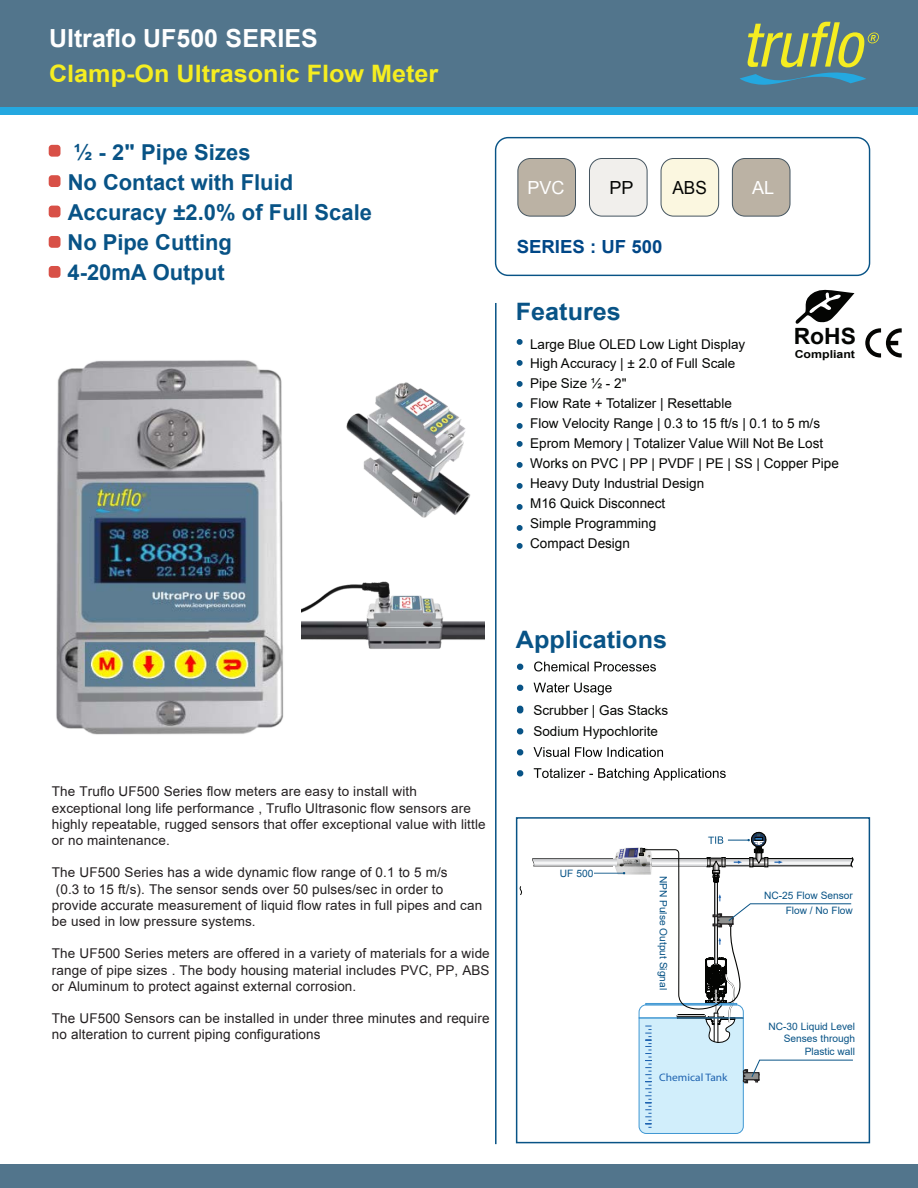
<style>
.page{position:relative;width:918px;height:1188px;background:#fff}
.page>*{position:absolute;margin:0;border:0;box-sizing:border-box;transform-origin:0 0}
.t1{font:700 24.9px "Arial";color:#fff}
.t2{font:700 24px "Arial";color:#f5ed21;scale:1.05 1}
.t3{font:700 24px "Arial";color:#085386;scale:1.05 1}
.t4{font:700 22.35px "Arial";color:#040503}
.t5{font:700 21.9px/30.2px "Arial";color:#085386}
.t6{font:700 18px "Arial";color:#004787}
.t7{font:18px "Arial";color:#fff}
.t8{font:18px "Arial";color:#040503;scale:.95 1}
.t9{font:18px "Arial";color:#040503}
.t10{font:13.5px/16.2px "Arial";letter-spacing:.01em;color:#231f20}
.t11{font:13.5px/20px "Arial";color:#040503}
.t12{font:13.5px/16.2px "Arial";letter-spacing:.01em;color:#231f20}
.t13{font:13.5px/20px "Arial";color:#040503}
.t14{font:700 10.95px "Arial";color:#040503;scale:1.13 1}
.t15{font:700 10.8px "Myriad";color:#1e63b0;scale:1.05 1}
.t16{font:10.2px/12.5px "Arial";color:#085386;text-align:right}
.t17{font:10.2px "Arial";color:#085386}
.s1{font-style:inherit}
</style>
<div class="page">
<img style="left:346px;top:382px;width:125px;height:136px">
<hr style="left:495px;top:303px;width:2px;height:841px;background:#085386">
<svg style="left:517px;top:339px;width:6px;height:6px"></svg>
<svg style="left:517px;top:360px;width:6px;height:6px"></svg>
<svg style="left:517px;top:381px;width:6px;height:6px"></svg>
<svg style="left:517px;top:402px;width:6px;height:6px"></svg>
<svg style="left:517px;top:423px;width:6px;height:6px"></svg>
<svg style="left:517px;top:441px;width:6px;height:6px"></svg>
<svg style="left:517px;top:462px;width:6px;height:6px"></svg>
<svg style="left:517px;top:483px;width:6px;height:6px"></svg>
<svg style="left:517px;top:504px;width:6px;height:6px"></svg>
<svg style="left:517px;top:525px;width:6px;height:6px"></svg>
<svg style="left:517px;top:543px;width:6px;height:6px"></svg>
<svg style="left:534px;top:662px;width:122px;height:10px"></svg>
<svg style="left:534px;top:683px;width:78px;height:12px"></svg>
<svg style="left:533px;top:747px;width:130px;height:10px"></svg>
<svg style="left:534px;top:768px;width:192px;height:13px"></svg>
<svg style="left:517px;top:663px;width:7px;height:7px"></svg>
<svg style="left:517px;top:684px;width:7px;height:7px"></svg>
<svg style="left:516px;top:705px;width:8px;height:9px"></svg>
<svg style="left:516px;top:728px;width:8px;height:7px"></svg>
<svg style="left:516px;top:749px;width:8px;height:7px"></svg>
<svg style="left:516px;top:770px;width:8px;height:7px"></svg>
<div style="left:0;top:1164px;width:918px;height:24px;background:#52758c"></div>
<div style="left:0;top:0;width:918px;height:111px;background:#52758c"></div>
<div style="left:0;top:107px;width:918px;height:7px;background:#24a8e0"></div>
<svg style="left:740px;top:22px;width:139px;height:63px"></svg>
<div style="left:495px;top:137px;width:375px;height:139px;border:1px solid #085386;border-radius:13px"></div>
<div style="left:518px;top:159px;width:58px;height:57px;background:#bbb2a4;border-radius:13px"></div>
<div style="left:517px;top:158px;width:59px;height:59px;border:1px solid #455560;border-radius:13px"></div>
<div style="left:589px;top:159px;width:58px;height:57px;background:#f1efec;border-radius:13px"></div>
<div style="left:589px;top:158px;width:59px;height:59px;border:1px solid #455560;border-radius:13px"></div>
<svg style="left:865px;top:328px;width:37px;height:30px"></svg>
<svg style="left:795px;top:289px;width:59px;height:35px"></svg>
<div style="left:661px;top:159px;width:58px;height:57px;background:#fbf7e0;border-radius:13px"></div>
<div style="left:661px;top:158px;width:58px;height:59px;border:1px solid #455560;border-radius:13px"></div>
<div style="left:49px;top:145px;width:12px;height:12px;background:#d85047;border-radius:3px"></div>
<div style="left:49px;top:175px;width:12px;height:12px;background:#d85047;border-radius:3px"></div>
<div style="left:49px;top:206px;width:12px;height:11px;background:#d85047;border-radius:3px"></div>
<div style="left:49px;top:236px;width:12px;height:12px;background:#d85047;border-radius:3px"></div>
<div style="left:516px;top:817px;width:354px;height:326px;border:2px solid #085386"></div>
<svg style="left:520px;top:886px;width:2px;height:9px"></svg>
<div style="left:49px;top:266px;width:12px;height:12px;background:#d85047;border-radius:3px"></div>
<img style="left:614px;top:847px;width:25px;height:28px">
<svg style="left:533px;top:858px;width:86px;height:8px"></svg>
<hr style="left:594px;top:873px;width:30px;height:1px;background:#085386">
<svg style="left:639px;top:832px;width:215px;height:312px"></svg>
<img style="left:56px;top:360px;width:228px;height:375px">
<div style="left:732px;top:159px;width:58px;height:57px;background:#bbb2a4;border-radius:13px"></div>
<div style="left:732px;top:158px;width:58px;height:59px;border:1px solid #455560;border-radius:13px"></div>
<img style="left:302px;top:581px;width:183px;height:68px">
<h1 class="t1" style="left:49px;top:22px;width:270px">Ultraflo UF500 <span class="s1">SERIES</span></h1>
<h2 class="t2" style="left:49px;top:58px;width:372px">Clamp-On Ultrasonic Flow Meter</h2>
<h3 class="t5" style="left:68px;top:138px;width:306px">½ - 2" <span class="s1">Pipe Size</span>s<br>No Contact with Fluid<br><span class="s1">Accuracy ±</span>2.0<span class="s1">% of Full Scale<br></span>No Pipe Cutting<br>4-20mA Output</h3>
<h3 class="t7" style="left:528px;top:176px;width:39px"><span class="s1">P</span>VC</h3>
<h3 class="t9" style="left:609px;top:175px;width:26px">P<span class="s1">P</span></h3>
<h3 class="t8" style="left:672px;top:176px;width:38px">ABS</h3>
<h3 class="t6" style="left:517px;top:234px;width:147px">SERIES : <span class="s1">UF 500</span></h3>
<h3 class="t7" style="left:752px;top:176px;width:24px">AL</h3>
<h2 class="t3" style="left:516px;top:295px;width:102px">Features</h2>
<p class="t11" style="left:530px;top:334px;width:310px">Large <span class="s1">Blue OLED Low Light</span> Display<br>High Accuracy | ± <span class="s1">2.0</span> of Full Scale<br>Pipe Size ½ - 2"<br>Flow Rate + Totalizer | Resettable<br>Flow Velocity Range | 0.3 to <span class="s1">15</span> ft/s | <span class="s1">0.1 to 5 m/s </span>Eprom <span class="s1">Memory | Totalizer Value Will Not Be Lost Works on PVC | PP | PVDF | PE | SS | Copper Pipe</span></p>
<p class="t11" style="left:530px;top:473px;width:176px">Heavy Duty Industrial Design</p>
<p class="t13" style="left:530px;top:494px;width:137px">M16 Quick Disconnect<br>Simple Programming<br>Compact Design</p>
<h3 class="t4" style="left:794px;top:321px;width:64px">RoHS</h3>
<p class="t14" style="left:795px;top:346px;width:55px">Compliant</p>
<p class="t10" style="left:52px;top:784px;width:435px">The <span class="s1">Truflo UF500 Series</span> flow meters are easy to install with exceptional long life performance , Truflo <span class="s1">Ultrasonic f</span>low <span class="s1">s</span>ensors are highly repeatable, rugged sensors that offer exceptional value with little or no maintenance.</p>
<p class="t10" style="left:52px;top:865px;width:432px">The <span class="s1">UF500</span> Series <span class="s1">has a wide dynamic flow range of 0.1 to 5 m/s<br></span>(0.3 to <span class="s1">15</span> ft/s). The sensor <span class="s1">sends over 50 pulses/sec in order to provide accurate</span> measure<span class="s1">ment of</span> liquid flow rates in full pipes and can be used in low pressure systems.</p>
<p class="t10" style="left:52px;top:946px;width:439px;text-align:justify">The <span class="s1">UF500</span> Series <span class="s1">meters</span> are offered in a variety of materials for a wide range of pipe sizes . The <span class="s1">body housing</span> material includ<span class="s1">es PVC, PP, ABS or Aluminum to protect against external corrosion.</span></p>
<p class="t12" style="left:52px;top:1011px;width:439px">The UF500 <span class="s1">Sensors can be installed in</span> under three minutes and require no alteration to current piping configurations</p>
<h2 class="t3" style="left:516px;top:622px;width:146px">Applications</h2>
<p class="t11" style="left:533px;top:700px;width:136px;line-height:21px">Scrubber | Gas Stacks<br>Sodium Hypochlorite</p>
<p class="t17" style="left:560px;top:867px;width:35px">UF 500</p>
<p class="t16" style="left:670px;top:876px;width:116px;rotate:90deg">NPN Pulse Output Signal</p>
<p class="t16" style="left:708px;top:834px;width:8px">T</p>
<p class="t15" style="left:659px;top:1071px;width:67px">Chemical Tank</p>
<p class="t16" style="left:764px;top:887px;width:90px;line-height:15.3px">NC-25 Flow Sensor<br>Flow / No Flow</p>
<p class="t16" style="left:769px;top:1020px;width:88px">NC-30 Liquid Level<br>Senses through<br>Plastic wall</p>
</div>
